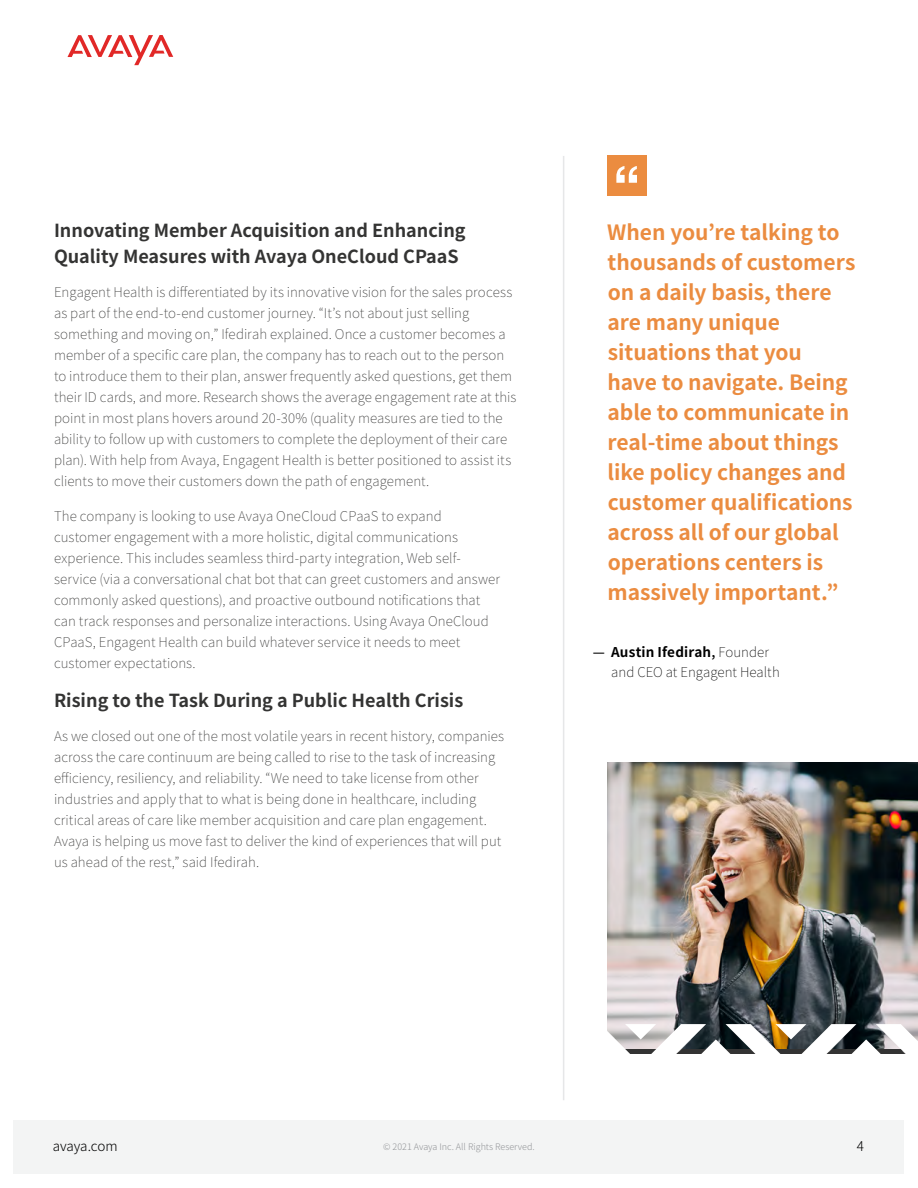
<style>
.page{position:relative;width:918px;height:1188px;background:#fff}
.page>*{position:absolute;margin:0;border:0;box-sizing:border-box;transform-origin:0 0}
.t1{font:700 21px/30px "Noto Sans JP";letter-spacing:-.005em;color:#eb8c40}
.t2{font:700 18px/25.5px "Noto Sans JP";color:#343433}
.t3{font:100 13.5px/21px "Noto Sans JP";letter-spacing:.005em;color:#343433}
.t4{font:100 13.5px/19.5px "Noto Sans JP";color:#000}
.t5{font:300 13.5px "Noto Sans JP";letter-spacing:-.01em;color:#000}
.t6{font:300 9px "Noto Sans JP";color:#939598}
.s1{font-weight:500}
.s2{font-weight:700}
</style>
<div class="page">
<div style="left:14px;top:1120px;width:890px;height:54px;background:#f3f4f4"></div>
<svg style="left:67px;top:35px;width:106px;height:30px"></svg>
<img style="left:608px;top:763px;width:310px;height:261px">
<svg style="left:607px;top:1024px;width:311px;height:30px"></svg>
<div style="left:608px;top:155px;width:39px;height:41px;background:#eb8c40"></div>
<svg style="left:616px;top:166px;width:21px;height:17px"></svg>
<hr style="left:563px;top:156px;width:1px;height:944px;background:#e6e7e8">
<h2 class="t2" style="left:54px;top:218px;width:413px">Innovating Member Acquisition and Enhancing<br>Quality Measures with Avaya OneCloud CPaaS</h2>
<p class="t3" style="left:54px;top:282px;width:464px">Engagent Health is differentiated by its innovative vision for the sales process as part of the end-to-end customer journey. “It’s not about just selling something and moving on,” Ifedirah explained. Once a customer becomes a member of a specific care plan, the company has to reach out to the person to introduce them to their plan, answer frequently asked questions, get them their ID cards, and more. Research shows the average engagement rate at this point in most plans hovers around 20-30% (quality measures are tied to the ability to follow up with customers to complete the deployment of their care plan). With help from Avaya, Engagent Health is better positioned to assist its clients to move their customers down the path of engagement.</p>
<p class="t3" style="left:54px;top:506px;width:448px">The company is looking to use Avaya OneCloud CPaaS to expand customer engagement with a more holistic, digital communications experience. This includes seamless third-party integration, Web self&shy;service (via a conversational chat bot that can greet customers and answer commonly asked questions), and proactive outbound notifications that can track responses and personalize interactions. Using Avaya OneCloud CPaaS, Engagent Health can build whatever service it needs to meet customer expectations.</p>
<h2 class="t2" style="left:54px;top:688px;width:411px">Rising to the Task During a Public Health Crisis</h2>
<p class="t3" style="left:54px;top:726px;width:452px">As we closed out one of the most volatile years in recent history, companies across the care continuum are being called to rise to the task of increasing efficiency, resiliency, and reliability. “We need to take license from other industries and apply that to what is being done in healthcare, including critical areas of care like member acquisition and care plan engagement.<br>Avaya is helping us move fast to deliver the kind of experiences that will put us ahead of the rest,” said Ifedirah.</p>
<p class="t1" style="left:607px;top:217px;width:250px">When you’re talking to thousands of customers on a daily basis, there are many unique situations that you have to navigate. Being able to communicate in real-time about things like policy changes and customer qualifications across all of our global operations centers is massively important.”</p>
<p class="t4" style="left:611px;top:643px;width:170px;text-indent:-18px"><span class="s1">—</span> <span class="s2">Austin Ifedirah</span><span class="s1">,</span> Founder and CEO at Engagent Health</p>
<p class="t5" style="left:53px;top:1138px;width:66px">avaya.com</p>
<p class="t6" style="left:383px;top:1142px;width:153px">© 2021 Avaya Inc. All Rights Reserved.</p>
<p class="t5" style="left:857px;top:1138px;width:9px">4</p>
</div>
